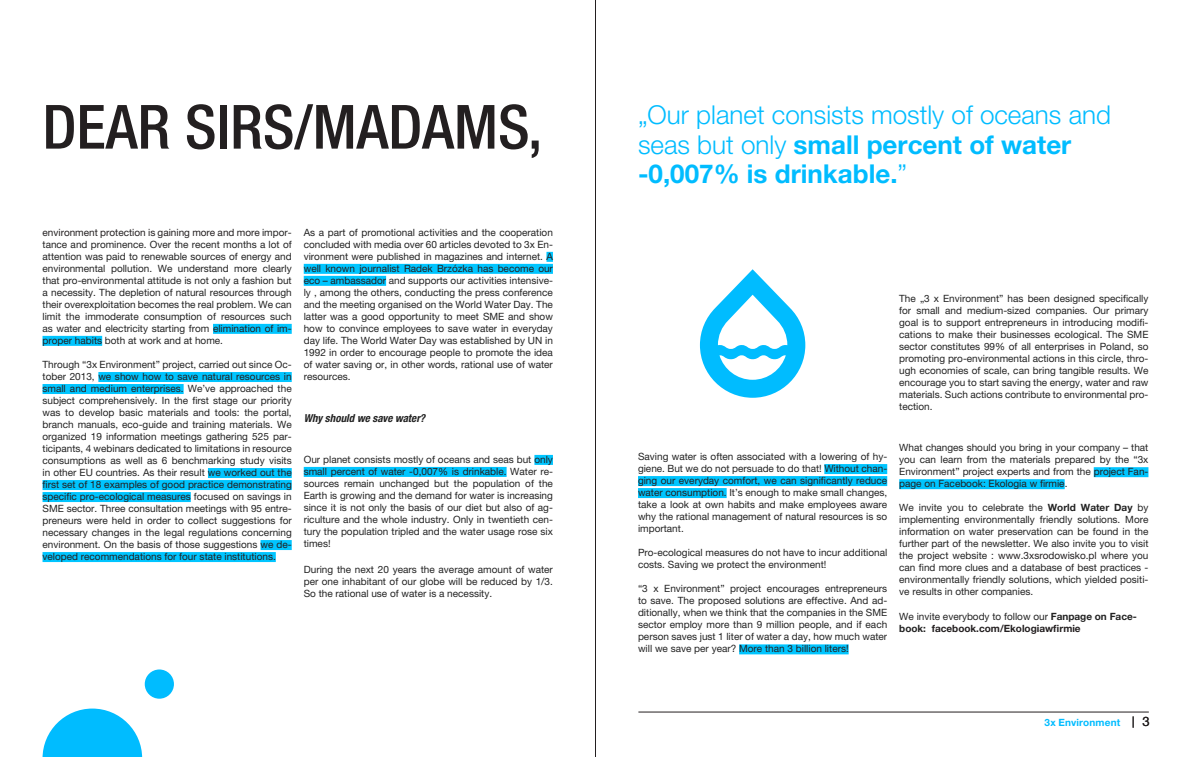
<style>
.page{position:relative;width:1191px;height:757px;background:#fff}
.page>*{position:absolute;margin:0;border:0;box-sizing:border-box;transform-origin:0 0}
.t1{font:500 condensed 61px "Helvetica Neue LT Pro";color:#231f20}
.t2{font:300 26px/29.9px "Helvetica Neue LT Pro";color:#00bcff}
.t3{font:13px "Helvetica Neue LT Pro";color:#231f20}
.t4{font:italic 700 condensed 11px "Helvetica Neue LT Pro";color:#222}
.t5{font:10px/12px "Helvetica Neue LT Pro";color:#222;text-align:justify}
.t6{font:700 10px "Helvetica Neue LT Pro";letter-spacing:.015em;color:#00bcff}
.s1{font-weight:700}
.s2{color:#231f20}
.s3{font-weight:700;color:#231f20}
</style>
<div class="page">
<hr style="left:638px;top:712px;width:510px;height:1px;background:#231f20">
<hr style="left:595px;top:0;width:1px;height:757px;background:#231f20">
<svg style="left:1133px;top:716px;width:1px;height:12px"></svg>
<svg style="left:43px;top:708px;width:99px;height:49px"></svg>
<div style="left:146px;top:670px;width:27px;height:28px;background:#00bcff;border-radius:50%"></div>
<div style="left:145px;top:669px;width:29px;height:30px;border:2px solid #00bcff;border-radius:50%"></div>
<svg style="left:700px;top:269px;width:105px;height:129px"></svg>
<div style="left:213px;top:324px;width:79px;height:10px;background:#00c5ff"></div>
<div style="left:43px;top:336px;width:59px;height:10px;background:#00c5ff"></div>
<div style="left:98px;top:372px;width:194px;height:10px;background:#00c5ff"></div>
<div style="left:43px;top:384px;width:141px;height:10px;background:#00c5ff"></div>
<div style="left:208px;top:468px;width:84px;height:10px;background:#00c5ff"></div>
<div style="left:43px;top:480px;width:249px;height:10px;background:#00c5ff"></div>
<div style="left:43px;top:492px;width:148px;height:10px;background:#00c5ff"></div>
<div style="left:260px;top:540px;width:32px;height:10px;background:#00c5ff"></div>
<div style="left:43px;top:552px;width:233px;height:10px;background:#00c5ff"></div>
<div style="left:546px;top:252px;width:7px;height:10px;background:#00c5ff"></div>
<div style="left:304px;top:264px;width:249px;height:10px;background:#00c5ff"></div>
<div style="left:304px;top:276px;width:82px;height:10px;background:#00c5ff"></div>
<div style="left:534px;top:455px;width:19px;height:10px;background:#00c5ff"></div>
<div style="left:304px;top:467px;width:202px;height:10px;background:#00c5ff"></div>
<div style="left:824px;top:464px;width:63px;height:10px;background:#00c5ff"></div>
<div style="left:638px;top:476px;width:249px;height:10px;background:#00c5ff"></div>
<div style="left:638px;top:488px;width:88px;height:10px;background:#00c5ff"></div>
<div style="left:739px;top:644px;width:109px;height:10px;background:#00c5ff"></div>
<div style="left:1093px;top:467px;width:55px;height:10px;background:#00c5ff"></div>
<div style="left:899px;top:479px;width:165px;height:10px;background:#00c5ff"></div>
<p class="t1" style="left:43px;top:91px;width:501px">DEAR SIRS/MADAMS,</p>
<p class="t2" style="left:638px;top:99px;width:474px">„Our planet consists mostly of oceans and seas but only <span class="s1">small percent of water -0,007% is drinkable.</span>”</p>
<p class="t5" style="left:43px;top:226px;width:251px"><span class="s2">environment protection is gaining more and more</span> impor&shy;tance and prominence. Over the recent months a lot of attention was paid to renewable sources of energy and environmental pollution. We understand more clearly that pro-environmental attitude is not only a fashion but a necessity. The depletion of natural resources through their overexploitation becomes the real problem. We can limit the immoderate consumption of resources such as water and electricity starting from <span class="s2">elimination of im&shy;proper habits</span> both at work and at home.</p>
<p class="t5" style="left:43px;top:358px;width:251px">Through “3x Environment” project, carried out since Oc&shy;tober 2013, <span class="s2">we show how to save natural resources in small and medium enterprises.</span> We’ve approached the subject comprehensively. In the first stage our priority was to develop basic materials and tools: the portal, branch manuals, eco-guide and training materials. We organized 19 information meetings gathering 525 par&shy;ticipants, 4 webinars dedicated to limitations in resource consumptions as well as 6 benchmarking study visits in other EU countries. As their result <span class="s2">we worked out the first set of 18 examples of good practice demonstrating specific pro-ecological measures</span> focused on savings in SME sector. Three consultation meetings with 95 entre&shy;preneurs were held in order to collect suggestions for necessary changes in the legal regulations concerning environment. On the basis of those suggestions <span class="s2">we de&shy;veloped recommendations for four state institutions.</span></p>
<p class="t5" style="left:304px;top:226px;width:251px">As a part of promotional activities and the cooperation concluded with media over 60 articles devoted to 3x En&shy;vironment were published in magazines and internet. <span class="s2">A well known journalist Radek Brzózka has become our eco – ambassador</span> and supports our activities intensive&shy;ly , among the others, conducting the press conference and the meeting organised on the World Water Day. The latter was a good opportunity to meet SME and show how to convince employees to save water in everyday day life. The World Water Day was established by UN in 1992 in order to encourage people to promote the idea of water saving or, in other words, rational use of water resources.</p>
<p class="t4" style="left:304px;top:411px;width:123px">Why should we save water?</p>
<p class="t5" style="left:304px;top:453px;width:251px">Our planet consists mostly of oceans and seas but <span class="s2">only small percent of water -0,007% is drinkable.</span> Water re&shy;sources remain unchanged but the population of the Earth is growing and the demand for water is increasing since it is not only the basis of our diet but also of ag&shy;riculture and the whole industry. Only in twentieth cen&shy;tury the population tripled and the water usage rose six times!</p>
<p class="t5" style="left:304px;top:563px;width:251px">During the next 20 years the average amount of water per one inhabitant of our globe will be reduced by 1/3.<br>So the rational use of water is a necessity.</p>
<p class="t5" style="left:638px;top:450px;width:251px">Saving water is often associated with a lowering of hy&shy;giene. But we do not persuade to do that! <span class="s2">Without chan&shy;ging our everyday comfort, we can significantly reduce water consumption.</span> It’s enough to make small changes, take a look at own habits and make employees aware why the rational management of natural resources is so important.</p>
<p class="t5" style="left:638px;top:546px;width:251px">Pro-ecological measures do not have to incur additional costs. Saving we protect the environment!</p>
<p class="t5" style="left:638px;top:582px;width:251px">“3 x Environment” project encourages entrepreneurs to save. The proposed solutions are effective. And ad&shy;ditionally, when we think that the companies in the SME sector employ more than 9 million people, and if each person saves just 1 liter of water a day, how much water will we save per year? <span class="s2">More than 3 billion liters!</span></p>
<p class="t5" style="left:899px;top:292px;width:251px">The „3 x Environment” has been designed specifically for small and medium-sized companies. Our primary goal is to support entrepreneurs in introducing modifi&shy;cations to make their businesses ecological. The SME sector constitutes 99% of all enterprises in Poland, so promoting pro-environmental actions in this circle, thro&shy;ugh economies of scale, can bring tangible results. We encourage you to start saving the energy, water and raw materials. Such actions contribute to environmental pro&shy;tection.</p>
<p class="t5" style="left:899px;top:441px;width:251px">What changes should you bring in your company – that you can learn from the materials prepared by the “3x Environment” project experts and from the <span class="s2">project Fan&shy;page on Facebook: Ekologia w firmie</span>.</p>
<p class="t5" style="left:899px;top:501px;width:251px">We invite you to celebrate the <span class="s1">World Water Day</span> by implementing environmentally friendly solutions. More information on water preservation can be found in the further part of the newsletter. We also invite you to visit the project website : <span class="s2">www.3xsrodowisko.pl</span> where you can find more clues and a database of best practices - environmentally friendly solutions, which yielded positi&shy;ve results in other companies.</p>
<p class="t5" style="left:899px;top:610px;width:239px">We invite everybody to follow our <span class="s1">Fanpage on Face&shy;book:</span> <span class="s3">facebook.com/Ekologiawfirmie</span></p>
<p class="t6" style="left:1044px;top:716px;width:77px">3x Environment</p>
<h3 class="t3" style="left:1142px;top:713px;width:9px">3</h3>
</div>
